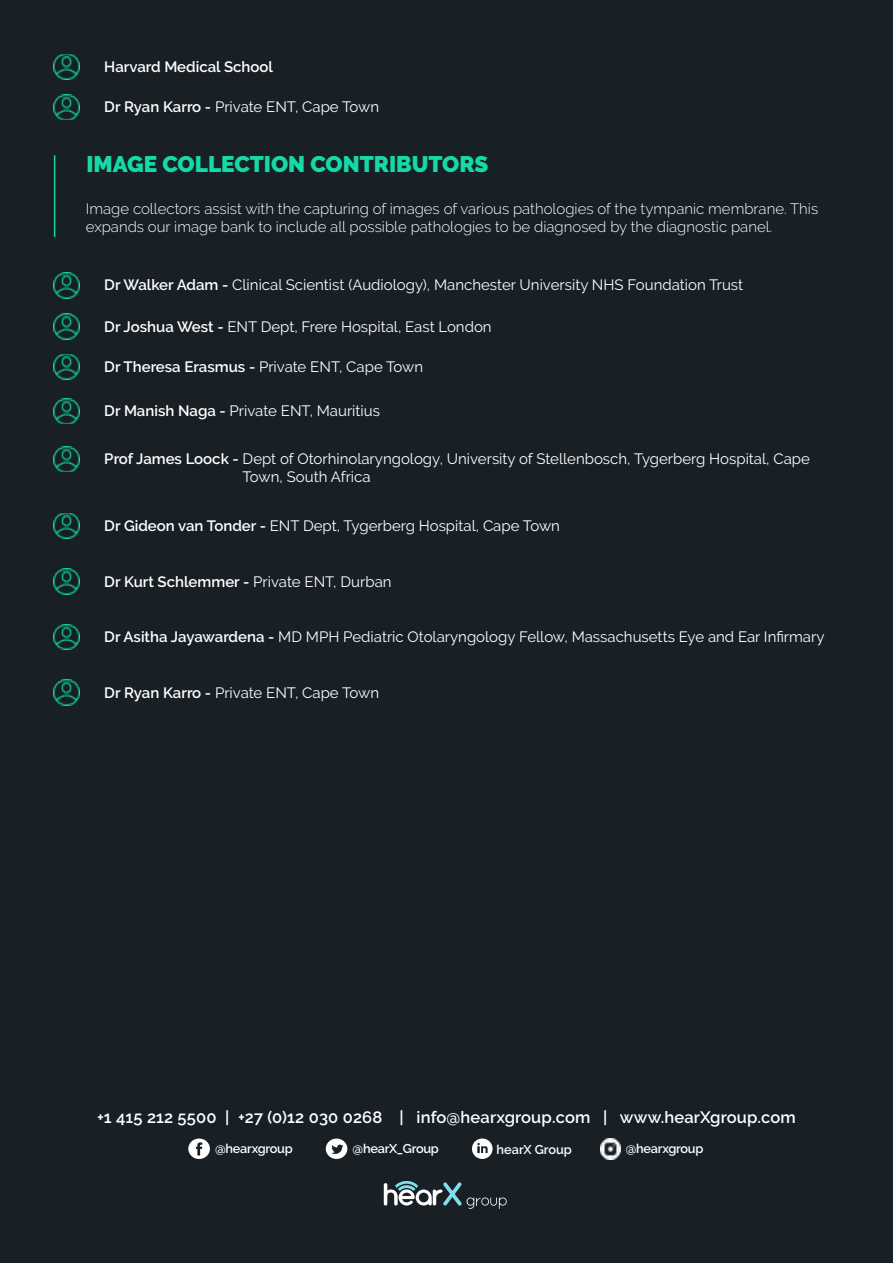
<style>
.page{position:relative;width:893px;height:1263px;background:#181f25}
.page>*{position:absolute;margin:0;border:0;box-sizing:border-box;transform-origin:0 0}
.t1{font:900 22.5px "Raleway";color:#14daa8}
.t2{font:600 16.5px "Raleway";letter-spacing:.01em;color:#fff}
.t3{font:15px/18px "Raleway";color:#fff}
.t4{font:300 15px/18px "Raleway";color:#fff}
.t5{font:600 15px "Raleway";color:#fff}
.t6{font:600 12.75px "Raleway";letter-spacing:-.02em;color:#fff}
.t7{font:600 12.75px "Raleway";color:#fff}
.s1{font-weight:600}
</style>
<div class="page">
<svg style="left:384px;top:1181px;width:123px;height:28px"></svg>
<svg style="left:188px;top:1138px;width:22px;height:21px"></svg>
<svg style="left:326px;top:1138px;width:21px;height:21px"></svg>
<svg style="left:472px;top:1138px;width:21px;height:21px"></svg>
<img style="left:600px;top:1138px;width:21px;height:21px">
<img style="left:53px;top:54px;width:26px;height:26px">
<img style="left:53px;top:94px;width:26px;height:26px">
<img style="left:53px;top:314px;width:26px;height:25px">
<img style="left:53px;top:354px;width:26px;height:26px">
<img style="left:53px;top:398px;width:26px;height:26px">
<img style="left:53px;top:513px;width:26px;height:26px">
<img style="left:53px;top:569px;width:26px;height:25px">
<img style="left:53px;top:624px;width:26px;height:26px">
<img style="left:53px;top:680px;width:26px;height:25px">
<img style="left:53px;top:446px;width:26px;height:26px">
<img style="left:53px;top:272px;width:26px;height:26px">
<hr style="left:54px;top:155px;width:1px;height:82px;background:#14daa8">
<p class="t5" style="left:104px;top:58px;width:170px">Harvard Medical School</p>
<p class="t3" style="left:104px;top:98px;width:276px"><span class="s1">Dr Ryan Karro -</span> Private ENT, Cape Town</p>
<h1 class="t1" style="left:87px;top:151px;width:403px">IMAGE COLLECTION CONTRIBUTORS</h1>
<p class="t4" style="left:86px;top:199px;width:734px">Image collectors assist with the capturing of images of various pathologies of the tympanic membrane. This expands our image bank to include all possible pathologies to be diagnosed by the diagnostic panel.</p>
<p class="t3" style="left:104px;top:276px;width:640px"><span class="s1">Dr Walker Adam -</span> Clinical Scientist (Audiology), Manchester University NHS Foundation Trust</p>
<p class="t3" style="left:104px;top:317px;width:389px"><span class="s1">Dr Joshua West -</span> ENT Dept, Frere Hospital, East London</p>
<p class="t3" style="left:104px;top:358px;width:320px"><span class="s1">Dr Theresa Erasmus -</span> Private ENT, Cape Town</p>
<p class="t3" style="left:104px;top:402px;width:277px"><span class="s1">Dr Manish Naga -</span> Private ENT, Mauritius</p>
<p class="t3" style="left:242px;top:450px;width:569px;text-indent:-138px"><span class="s1">Prof James Loock -</span> Dept of Otorhinolaryngology, University of Stellenbosch, Tygerberg Hospital, Cape<br>Town, South Africa</p>
<p class="t3" style="left:104px;top:517px;width:457px"><span class="s1">Dr Gideon van Tonder -</span> ENT Dept, Tygerberg Hospital, Cape Town</p>
<p class="t3" style="left:104px;top:572px;width:289px"><span class="s1">Dr Kurt Schlemmer -</span> Private ENT, Durban</p>
<p class="t3" style="left:104px;top:628px;width:722px"><span class="s1">Dr Asitha Jayawardena -</span> MD MPH Pediatric Otolaryngology Fellow, Massachusetts Eye and Ear Infirmary</p>
<p class="t3" style="left:104px;top:683px;width:276px"><span class="s1">Dr Ryan Karro -</span> Private ENT, Cape Town</p>
<p class="t2" style="left:97px;top:1108px;width:700px">+1 415 212 5500 | +27 (0)12 030 0268 | info@hearxgroup.com | www.hearXgroup.com</p>
<p class="t6" style="left:215px;top:1141px;width:79px">@hearxgroup</p>
<p class="t6" style="left:353px;top:1141px;width:88px">@hearX_Group</p>
<p class="t7" style="left:497px;top:1142px;width:77px">hearX Group</p>
<p class="t6" style="left:626px;top:1141px;width:79px">@hearxgroup</p>
</div>
